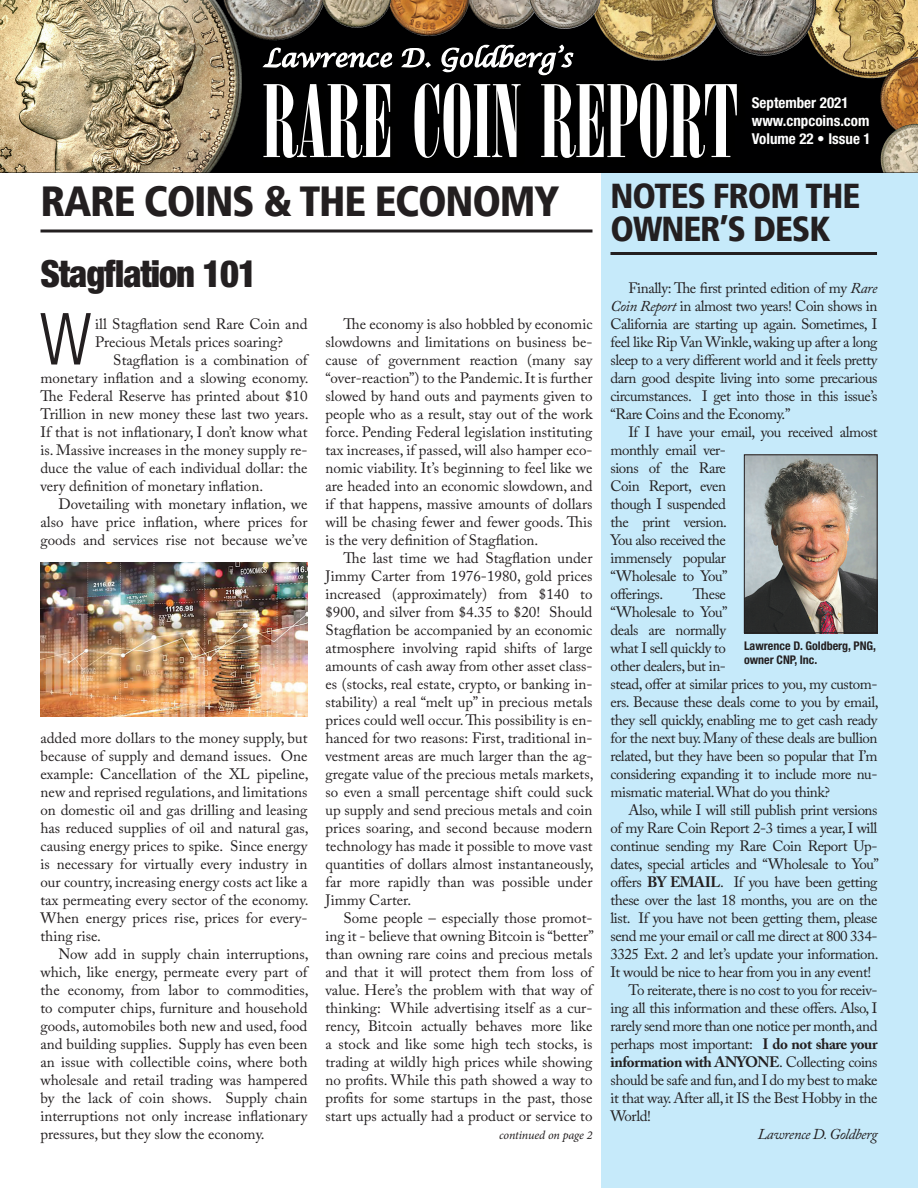
<style>
.page{position:relative;width:918px;height:1188px;background:#fff}
.page>*{position:absolute;margin:0;border:0;box-sizing:border-box;transform-origin:0 0}
.t1{font:300 condensed 72px "Helvetica Neue";color:#231f20}
.t2{font:900 condensed 42px "Frutiger";letter-spacing:-.03em;color:#231f20}
.t3{font:900 condensed 37.5px "Helvetica Neue";letter-spacing:-.03em;color:#231f20}
.t4{font:900 condensed 34.5px "Frutiger";letter-spacing:-.03em;color:#231f20}
.t5{font:15px/18px "Adobe Caslon Pro";letter-spacing:-.03em;color:#231f20;text-align:justify}
.t6{font:15px/18px "Adobe Caslon Pro";color:#231f20}
.t7{font:700 condensed 15px/18px "Helvetica Neue";color:#fff}
.t8{font:700 15px "Adobe Caslon Pro";letter-spacing:-.03em;color:#231f20}
.t9{font:italic 15px "Adobe Caslon Pro";letter-spacing:-.03em;color:#231f20}
.t10{font:700 condensed 12px/14.4px "Helvetica Neue";color:#231f20}
.t11{font:italic 12px "Minion Pro";letter-spacing:-.01em;color:#231f20}
.s1{font-style:italic}
.s2{font-weight:700}
.s3{font-weight:400}
</style>
<div class="page">
<div style="left:602px;top:0;width:316px;height:1188px;background:#c6eafa"></div>
<img style="left:746px;top:456px;width:130px;height:175px">
<div style="left:744px;top:454px;width:134px;height:179px;border:1px solid #231f20"></div>
<hr style="left:40px;top:230px;width:552px;height:2px;background:#231f20">
<hr style="left:610px;top:252px;width:267px;height:3px;background:#231f20">
<svg style="left:242px;top:0;width:676px;height:172px;fill:#000001"></svg>
<img style="left:0;top:0;width:242px;height:172px">
<img style="left:804px;top:0;width:114px;height:78px">
<img style="left:591px;top:0;width:60px;height:60px">
<div style="left:262px;top:81px;width:484px;height:86px;background:#000"></div>
<svg style="left:263px;top:83px;width:474px;height:75px"></svg>
<img style="left:468px;top:0;width:30px;height:28px">
<img style="left:882px;top:57px;width:35px;height:29px">
<img style="left:388px;top:0;width:19px;height:30px">
<img style="left:529px;top:0;width:35px;height:29px">
<img style="left:712px;top:0;width:89px;height:57px">
<img style="left:223px;top:0;width:46px;height:40px">
<img style="left:881px;top:124px;width:30px;height:45px">
<img style="left:322px;top:0;width:44px;height:28px">
<svg style="left:261px;top:44px;width:313px;height:32px"></svg>
<img style="left:41px;top:562px;width:267px;height:154px">
<p class="t7" style="left:752px;top:94px;width:120px">September 2021 www.cnpcoins.com<br>Volume 22 • Issue 1</p>
<h2 class="t2" style="left:40px;top:176px;width:821px">RARE COINS &amp; THE ECONOMY <sup>NOTES</sup> <sup>FROM</sup> <sup>THE</sup></h2>
<h3 class="t4" style="left:610px;top:208px;width:222px">OWNER’S DESK</h3>
<h3 class="t3" style="left:40px;top:250px;width:218px">Stagflation 101</h3>
<h1 class="t1" style="left:40px;top:298px;width:53px">W</h1>
<p class="t6" style="left:95px;top:314px;width:214px">ill Stagflation send Rare Coin and<br>Precious Metals prices soaring?</p>
<p class="t5" style="left:40px;top:350px;width:270px;text-indent:73px">Stagflation is a combination of monetary inflation and a slowing economy.<br>The Federal Reserve has printed about $10<br>Trillion in new money these last two years.<br>If that is not inflationary, I don’t know what is. Massive increases in the money supply re&shy;duce the value of each individual dollar: the very definition of monetary inflation.</p>
<p class="t5" style="left:40px;top:494px;width:269px;text-indent:18px">Dovetailing with monetary inflation, we also have price inflation, where prices for goods and services rise not because we’ve</p>
<p class="t5" style="left:40px;top:728px;width:270px">added more dollars to the money supply, but because of supply and demand issues. One example: Cancellation of the XL pipeline, new and reprised regulations, and limitations on domestic oil and gas drilling and leasing has reduced supplies of oil and natural gas, causing energy prices to spike. Since energy is necessary for virtually every industry in our country, increasing energy costs act like a tax permeating every sector of the economy.<br>When energy prices rise, prices for every&shy;thing rise.</p>
<p class="t5" style="left:40px;top:944px;width:270px;text-indent:18px">Now add in supply chain interruptions, which, like energy, permeate every part of the economy, from labor to commodities, to computer chips, furniture and household goods, automobiles both new and used, food and building supplies. Supply has even been an issue with collectible coins, where both wholesale and retail trading was hampered by the lack of coin shows. Supply chain interruptions not only increase inflationary pressures, but they slow the economy.</p>
<p class="t5" style="left:325px;top:314px;width:269px;text-indent:18px">The economy is also hobbled by economic slowdowns and limitations on business be&shy;cause of government reaction (many say “over-reaction”) to the Pandemic. It is further slowed by hand outs and payments given to people who as a result, stay out of the work force. Pending Federal legislation instituting tax increases, if passed, will also hamper eco&shy;nomic viability. It’s beginning to feel like we are headed into an economic slowdown, and if that happens, massive amounts of dollars will be chasing fewer and fewer goods. This is the very definition of Stagflation.</p>
<p class="t5" style="left:325px;top:548px;width:270px;text-indent:18px">The last time we had Stagflation under Jimmy Carter from 1976-1980, gold prices increased (approximately) from $140 to $900, and silver from $4.35 to $20! Should Stagflation be accompanied by an economic atmosphere involving rapid shifts of large amounts of cash away from other asset class&shy;es (stocks, real estate, crypto, or banking in&shy;stability) a real “melt up” in precious metals prices could well occur. This possibility is en&shy;hanced for two reasons: First, traditional in&shy;vestment areas are much larger than the ag&shy;gregate value of the precious metals markets, so even a small percentage shift could suck up supply and send precious metals and coin prices soaring, and second because modern technology has made it possible to move vast quantities of dollars almost instantaneously, far more rapidly than was possible under Jimmy Carter.</p>
<p class="t5" style="left:325px;top:908px;width:270px;text-indent:18px">Some people – especially those promot&shy;ing it - believe that owning Bitcoin is “better” than owning rare coins and precious metals and that it will protect them from loss of value. Here’s the problem with that way of thinking: While advertising itself as a cur&shy;rency, Bitcoin actually behaves more like a stock and like some high tech stocks, is trading at wildly high prices while showing no profits. While this path showed a way to profits for some startups in the past, those start ups actually had a product or service to</p>
<p class="t11" style="left:499px;top:1126px;width:95px">continued on page 2</p>
<p class="t5" style="left:610px;top:278px;width:269px;text-indent:18px">Finally: The first printed edition of my <span class="s1">Rare Coin Report</span> in almost two years! Coin shows in California are starting up again. Sometimes, I feel like Rip Van Winkle, waking up after a long sleep to a very different world and it feels pretty darn good despite living into some precarious circumstances. I get into those in this issue’s “Rare Coins and the Economy.”</p>
<p class="t5" style="left:610px;top:422px;width:269px;text-align:left;text-indent:18px">If I have your email, you received almost monthly email ver-<br>sions of the Rare<br>Coin Report, even<br>though I suspended<br>the print version.<br>You also received the<br>immensely popular<br>“Wholesale to You”<br>offerings.</p>
<p class="t5" style="left:610px;top:584px;width:270px;text-align:left;text-indent:82px">These<br>“Wholesale to You”<br>deals are normally<br>what I sell quickly to<br>other dealers, but in-<br>stead, offer at similar prices to you, my custom&shy;ers. Because these deals come to you by email, they sell quickly, enabling me to get cash ready for the next buy. Many of these deals are bullion related, but they have been so popular that I’m considering expanding it to include more nu&shy;mismatic material. What do you think?</p>
<p class="t5" style="left:628px;top:800px;width:251px">Also, while I will still publish print versions</p>
<p class="t5" style="left:610px;top:818px;width:268px">of my Rare Coin Report 2-3 times a year, I will</p>
<p class="t5" style="left:610px;top:836px;width:269px">continue sending my Rare Coin Report Up-</p>
<p class="t5" style="left:610px;top:854px;width:270px">dates, special articles and “Wholesale to You”</p>
<p class="t5" style="left:610px;top:872px;width:268px">offers <span class="s2">BY EMAIL</span>. If you have been getting</p>
<p class="t5" style="left:610px;top:890px;width:268px">these over the last 18 months, you are on the</p>
<p class="t5" style="left:610px;top:908px;width:269px">list. If you have not been getting them, please</p>
<p class="t5" style="left:610px;top:926px;width:268px">send me your email or call me direct at 800 334-</p>
<p class="t5" style="left:610px;top:944px;width:270px">3325 Ext. 2 and let’s update your information.</p>
<p class="t5" style="left:610px;top:962px;width:262px">It would be nice to hear from you in any event!</p>
<p class="t5" style="left:628px;top:980px;width:250px">To reiterate, there is no cost to you for receiv-</p>
<p class="t5" style="left:610px;top:998px;width:269px">ing all this information and these offers. Also, I</p>
<p class="t5" style="left:610px;top:1016px;width:269px">rarely send more than one notice per month, and</p>
<p class="t5" style="left:610px;top:1034px;width:268px">perhaps most important: <span class="s2">I do not share your</span></p>
<p class="t8" style="left:610px;top:1053px;width:268px">information with ANYONE<span class="s3">. Collecting coins</span></p>
<p class="t5" style="left:610px;top:1070px;width:268px">should be safe and fun, and I do my best to make</p>
<p class="t5" style="left:610px;top:1088px;width:268px">it that way. After all, it IS the Best Hobby in the</p>
<p class="t5" style="left:610px;top:1106px;width:42px">World!</p>
<p class="t9" style="left:758px;top:1125px;width:121px">Lawrence D. Goldberg</p>
<p class="t10" style="left:744px;top:638px;width:134px">Lawrence D. Goldberg, PNG, owner CNP, Inc.</p>
</div>
